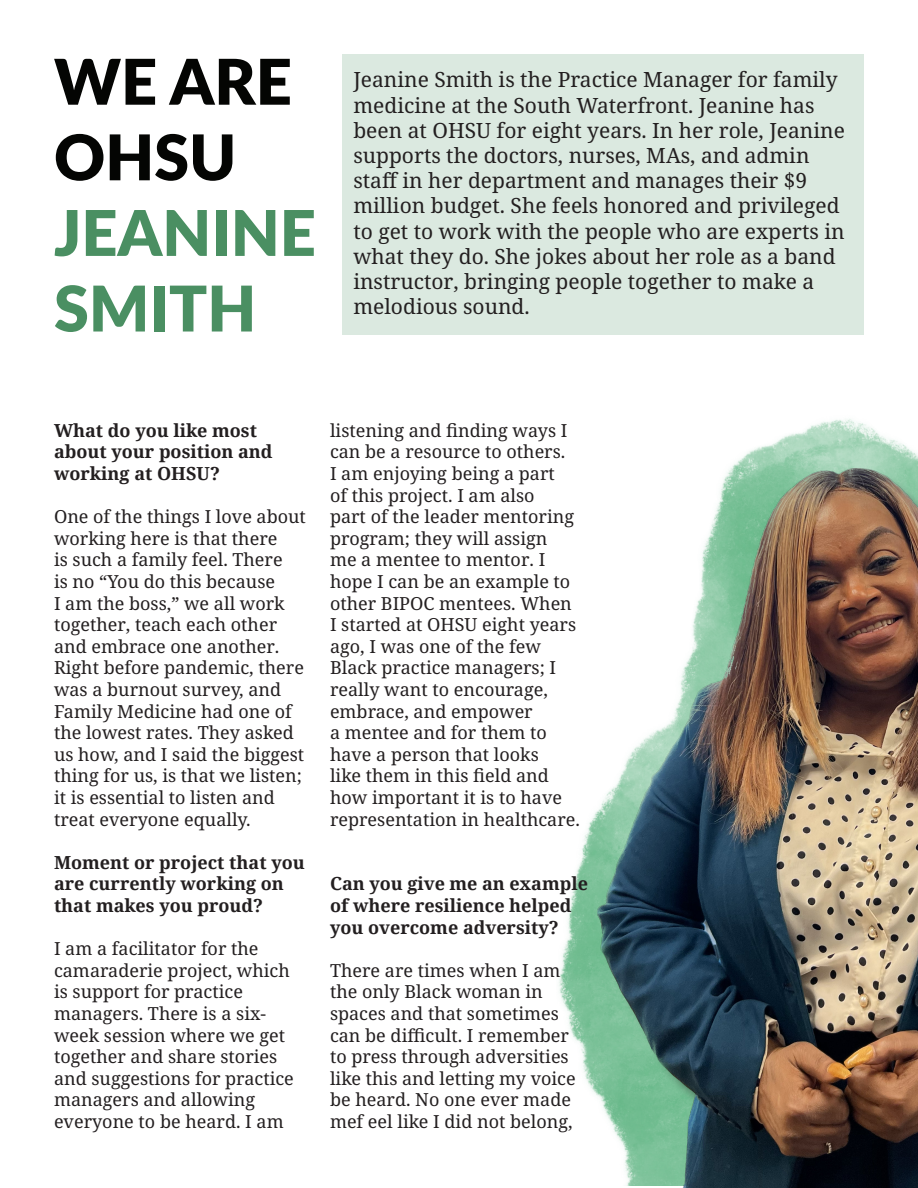
<style>
.page{position:relative;width:918px;height:1188px;background:#fff}
.page>*{position:absolute;margin:0;border:0;box-sizing:border-box;transform-origin:0 0}
.t1{font:900 63px "Lato";color:#4a8f62}
.t2{font:900 63px "Lato";color:#040503}
.t3{font:21px/25.2px "Noto Serif";color:#231f20}
.t4{font:18px/21.6px "Noto Serif";color:#231f20}
.t5{font:700 18px/21.6px "Noto Serif";color:#231f20}
</style>
<div class="page">
<div style="left:342px;top:54px;width:522px;height:281px;background:#dbe9e0"></div>
<img style="left:559px;top:419px;width:359px;height:676px">
<img style="left:597px;top:469px;width:321px;height:719px">
<p class="t2" style="left:54px;top:34px;width:239px">WE ARE</p>
<p class="t2" style="left:54px;top:110px;width:184px">OHSU</p>
<p class="t1" style="left:54px;top:186px;width:263px">JEANINE</p>
<p class="t1" style="left:54px;top:261px;width:204px">SMITH</p>
<p class="t3" style="left:353px;top:68px;width:493px">Jeanine Smith is the Practice Manager for family medicine at the South Waterfront. Jeanine has been at OHSU for eight years. In her role, Jeanine supports the doctors, nurses, MAs, and admin staff in her department and manages their $9 million budget. She feels honored and privileged to get to work with the people who are experts in what they do. She jokes about her role as a band instructor, bringing people together to make a melodious sound.</p>
<p class="t5" style="left:54px;top:419px;width:220px">What do you like most about your position and working at OHSU?</p>
<p class="t4" style="left:54px;top:507px;width:254px">One of the things I love about working here is that there<br>is such a family feel. There<br>is no “You do this because<br>I am the boss,” we all work together, teach each other and embrace one another.<br>Right before pandemic, there was a burnout survey, and<br>Family Medicine had one of the lowest rates. They asked us how, and I said the biggest thing for us, is that we listen; it is essential to listen and treat everyone equally.</p>
<p class="t5" style="left:54px;top:851px;width:252px">Moment or project that you are currently working on that makes you proud?</p>
<p class="t4" style="left:54px;top:939px;width:241px">I am a facilitator for the camaraderie project, which is support for practice managers. There is a six&shy;week session where we get together and share stories and suggestions for practice managers and allowing everyone to be heard. I am</p>
<p class="t4" style="left:330px;top:420px;width:252px">listening and finding ways I can be a resource to others.<br>I am enjoying being a part<br>of this project. I am also<br>part of the leader mentoring program; they will assign<br>me a mentee to mentor. I hope I can be an example to other BIPOC mentees. When<br>I started at OHSU eight years ago, I was one of the few<br>Black practice managers; I really want to encourage, embrace, and empower<br>a mentee and for them to have a person that looks<br>like them in this field and how important it is to have representation in healthcare.</p>
<p class="t5" style="left:330px;top:873px;width:260px">Can you give me an example of where resilience helped you overcome adversity?</p>
<p class="t4" style="left:330px;top:960px;width:247px">There are times when I am the only Black woman in spaces and that sometimes can be difficult. I remember to press through adversities like this and letting my voice be heard. No one ever made mef eel like I did not belong,</p>
</div>
